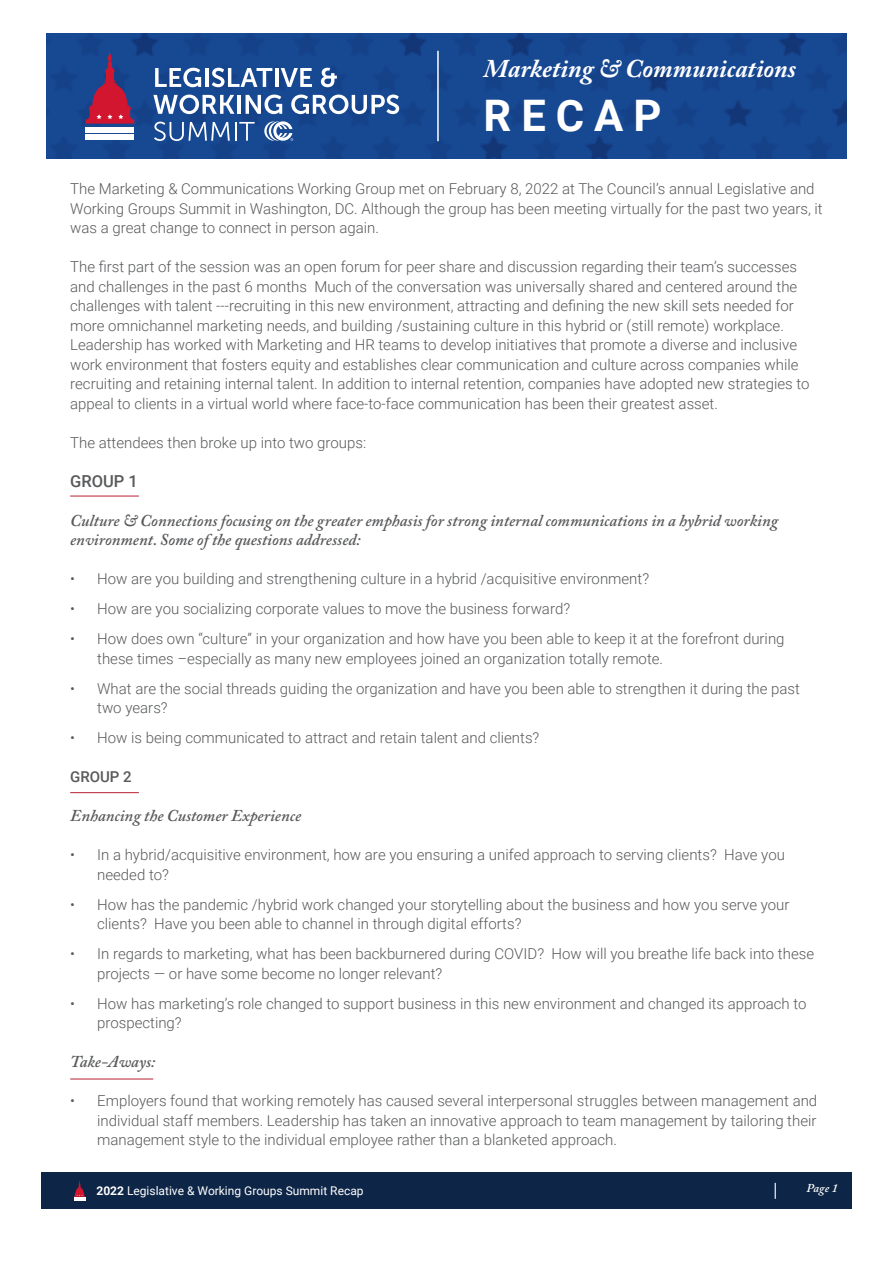
<style>
.page{position:relative;width:893px;height:1263px;background:#fff}
.page>*{position:absolute;margin:0;border:0;box-sizing:border-box;transform-origin:0 0}
.t1{font:700 43.5px "Roboto";letter-spacing:.23em;color:#fff}
.t2{font:italic 700 25.5px "Adobe Caslon Pro";color:#fff}
.t3{font:italic 600 16.5px/19.5px "Adobe Caslon Pro";color:#58595b}
.t4{font:500 16.5px "Roboto";color:#58595b}
.t5{font:300 15px/19.5px "Roboto";color:#58595b}
.t6{font:500 15px "Roboto";color:#58595b}
.t7{font:12px "Roboto";color:#fff}
.t8{font:italic 600 12px "Adobe Caslon Pro";color:#fff}
.s1{font-weight:700}
</style>
<div class="page">
<div style="left:41px;top:1172px;width:811px;height:37px;background:#0d2546"></div>
<svg style="left:775px;top:1183px;width:1px;height:16px"></svg>
<svg style="left:74px;top:1181px;width:11px;height:19px"></svg>
<hr style="left:70px;top:496px;width:69px;height:1px;background:#b61f30">
<hr style="left:70px;top:792px;width:69px;height:1px;background:#b61f30">
<hr style="left:70px;top:1079px;width:83px;height:1px;background:#b61f30">
<img style="left:46px;top:34px;width:801px;height:124px">
<hr style="left:437px;top:51px;width:2px;height:90px;background:#fff">
<svg style="left:264px;top:121px;width:29px;height:20px"></svg>
<svg style="left:155px;top:68px;width:46px;height:19px"></svg>
<hr style="left:205px;top:68px;width:3px;height:19px;background:#fff">
<svg style="left:212px;top:68px;width:60px;height:19px"></svg>
<hr style="left:275px;top:68px;width:3px;height:19px;background:#fff">
<svg style="left:281px;top:68px;width:31px;height:19px"></svg>
<svg style="left:321px;top:68px;width:16px;height:19px"></svg>
<svg style="left:153px;top:95px;width:81px;height:19px"></svg>
<hr style="left:237px;top:95px;width:4px;height:19px;background:#fff">
<svg style="left:246px;top:95px;width:36px;height:19px"></svg>
<svg style="left:291px;top:95px;width:108px;height:19px"></svg>
<svg style="left:154px;top:122px;width:101px;height:19px;background:#5075ac"></svg>
<div style="left:86px;top:135px;width:48px;height:5px;background:#fff"></div>
<div style="left:86px;top:127px;width:48px;height:5px;background:#fff"></div>
<svg style="left:86px;top:52px;width:48px;height:72px;background:#6b3266"></svg>
<p class="t2" style="left:484px;top:54px;width:314px">Marketing &amp; Communications</p>
<p class="t1" style="left:484px;top:85px;width:180px">RECAP</p>
<p class="t5" style="left:70px;top:179px;width:754px">The Marketing &amp; Communications Working Group met on February 8, 2022 at The Council’s annual Legislative and<br>Working Groups Summit in Washington, DC. Although the group has been meeting virtually for the past two years, it was a great change to connect in person again.</p>
<p class="t5" style="left:70px;top:257px;width:741px">The first part of the session was an open forum for peer share and discussion regarding their team’s successes and challenges in the past 6 months Much of the conversation was universally shared and centered around the challenges with talent ---recruiting in this new environment, attracting and defining the new skill sets needed for more omnichannel marketing needs, and building /sustaining culture in this hybrid or (still remote) workplace.<br>Leadership has worked with Marketing and HR teams to develop initiatives that promote a diverse and inclusive work environment that fosters equity and establishes clear communication and culture across companies while recruiting and retaining internal talent. In addition to internal retention, companies have adopted new strategies to appeal to clients in a virtual world where face-to-face communication has been their greatest asset.</p>
<p class="t5" style="left:70px;top:432px;width:297px">The attendees then broke up into two groups:</p>
<p class="t4" style="left:70px;top:469px;width:69px">GROUP 1</p>
<p class="t3" style="left:70px;top:510px;width:709px">Culture &amp; Connections focusing on the greater emphasis for strong internal communications in a hybrid working environment. Some of the questions addressed:</p>
<p class="t5" style="left:70px;top:569px;width:580px">• How are you building and strengthening culture in a hybrid /acquisitive environment?</p>
<p class="t5" style="left:70px;top:599px;width:501px">• How are you socializing corporate values to move the business forward?</p>
<p class="t5" style="left:97px;top:629px;width:689px;text-indent:-27px">• How does own “culture” in your organization and how have you been able to keep it at the forefront during these times –especially as many new employees joined an organization totally remote.</p>
<p class="t5" style="left:97px;top:678px;width:704px;text-indent:-27px">• What are the social threads guiding the organization and have you been able to strengthen it during the past two years?</p>
<p class="t5" style="left:70px;top:728px;width:471px">• How is being communicated to attract and retain talent and clients?</p>
<p class="t6" style="left:70px;top:766px;width:63px">GROUP 2</p>
<p class="t3" style="left:70px;top:806px;width:232px">Enhancing the Customer Experience</p>
<p class="t5" style="left:97px;top:845px;width:689px;text-indent:-27px">• In a hybrid/acquisitive environment, how are you ensuring a unifed approach to serving clients? Have you needed to?</p>
<p class="t5" style="left:97px;top:894px;width:694px;text-indent:-27px">• How has the pandemic /hybrid work changed your storytelling about the business and how you serve your clients? Have you been able to channel in through digital efforts?</p>
<p class="t5" style="left:97px;top:944px;width:718px;text-indent:-27px">• In regards to marketing, what has been backburnered during COVID? How will you breathe life back into these projects — or have some become no longer relevant?</p>
<p class="t5" style="left:97px;top:993px;width:711px;text-indent:-27px">• How has marketing’s role changed to support business in this new environment and changed its approach to prospecting?</p>
<p class="t3" style="left:70px;top:1052px;width:87px">Take-Aways:</p>
<p class="t5" style="left:97px;top:1091px;width:722px;text-align:justify;text-indent:-27px">• Employers found that working remotely has caused several interpersonal struggles between management and individual staff members. Leadership has taken an innovative approach to team management by tailoring their management style to the individual employee rather than a blanketed approach.</p>
<p class="t7" style="left:96px;top:1182px;width:269px"><span class="s1">2022</span> Legislative &amp; Working Groups Summit Recap</p>
<p class="t8" style="left:807px;top:1181px;width:33px">Page 1</p>
</div>
